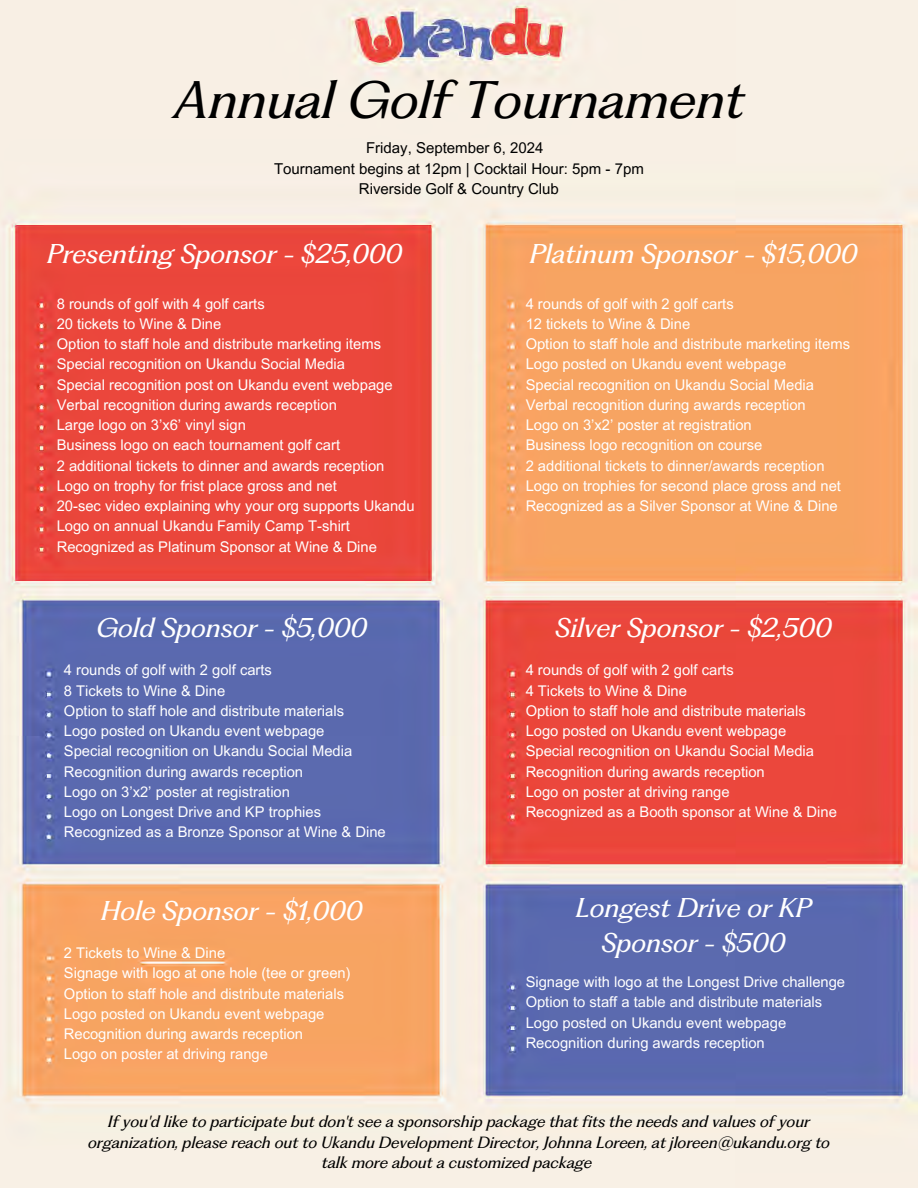
<style>
.page{position:relative;width:918px;height:1188px;background:#fff}
.page>*{position:absolute;margin:0;border:0;box-sizing:border-box;transform-origin:0 0}
.t1{font:italic 48.75px "PP Fragment Glare";color:#000}
.t2{font:italic 25.05px/34.8px "PP Fragment Glare";color:#fff;text-align:center}
.t3{font:italic 15px/20.2px "PP Fragment Glare";color:#000;text-align:center}
.t4{font:15px "Arial MT Pro";color:#000}
.t5{font:14.7px "Arial MT Pro";color:#fff}
</style>
<div class="page">
<img style="left:0;top:0;width:918px;height:1188px">
<p class="t1" style="left:174px;top:69px;width:572px">Annual Golf Tournament</p>
<p class="t4" style="left:366px;top:142px;width:179px">Friday, September 6, 2024</p>
<h1 class="t4" style="left:274px;top:163px;width:371px">Tournament begins at 12pm | Cocktail Hour: 5pm - 7pm</h1>
<p class="t4" style="left:359px;top:183px;width:202px">Riverside Golf &amp; Country Club</p>
<p class="t2" style="left:47px;top:236px;width:357px">Presenting Sponsor - $25,000</p>
<h2 class="t5" style="left:57px;top:298px;width:210px">8 rounds of golf with 4 golf carts</h2>
<p class="t5" style="left:57px;top:318px;width:166px">20 tickets to Wine &amp; Dine</p>
<p class="t5" style="left:57px;top:338px;width:326px">Option to staff hole and distribute marketing items</p>
<p class="t5" style="left:57px;top:359px;width:290px">Special recognition on Ukandu Social Media</p>
<p class="t5" style="left:57px;top:379px;width:337px">Special recognition post on Ukandu event webpage</p>
<p class="t5" style="left:57px;top:399px;width:282px">Verbal recognition during awards reception</p>
<p class="t5" style="left:57px;top:419px;width:191px">Large logo on 3’x6’ vinyl sign</p>
<p class="t5" style="left:57px;top:440px;width:285px">Business logo on each tournament golf cart</p>
<p class="t5" style="left:57px;top:460px;width:329px">2 additional tickets to dinner and awards reception</p>
<p class="t5" style="left:57px;top:480px;width:282px">Logo on trophy for frist place gross and net</p>
<p class="t5" style="left:57px;top:500px;width:359px">20-sec video explaining why your org supports Ukandu</p>
<p class="t5" style="left:57px;top:521px;width:295px">Logo on annual Ukandu Family Camp T-shirt</p>
<p class="t5" style="left:57px;top:541px;width:322px">Recognized as Platinum Sponsor at Wine &amp; Dine</p>
<p class="t2" style="left:96px;top:610px;width:272px">Gold Sponsor - $5,000</p>
<h2 class="t5" style="left:64px;top:665px;width:210px">4 rounds of golf with 2 golf carts</h2>
<p class="t5" style="left:64px;top:685px;width:163px">8 Tickets to Wine &amp; Dine</p>
<p class="t5" style="left:64px;top:705px;width:282px">Option to staff hole and distribute materials</p>
<p class="t5" style="left:64px;top:725px;width:262px">Logo posted on Ukandu event webpage</p>
<p class="t5" style="left:64px;top:746px;width:290px">Special recognition on Ukandu Social Media</p>
<p class="t5" style="left:64px;top:766px;width:241px">Recognition during awards reception</p>
<p class="t5" style="left:64px;top:786px;width:228px">Logo on 3’x2’ poster at registration</p>
<p class="t5" style="left:64px;top:806px;width:259px">Logo on Longest Drive and KP trophies</p>
<p class="t5" style="left:64px;top:827px;width:323px">Recognized as a Bronze Sponsor at Wine &amp; Dine</p>
<p class="t2" style="left:101px;top:893px;width:263px">Hole Sponsor - $1,000</p>
<h2 class="t5" style="left:64px;top:947px;width:163px">2 Tickets to Wine &amp; Dine</h2>
<p class="t5" style="left:64px;top:968px;width:288px">Signage with logo at one hole (tee or green)</p>
<p class="t5" style="left:64px;top:988px;width:282px">Option to staff hole and distribute materials</p>
<p class="t5" style="left:64px;top:1008px;width:262px">Logo posted on Ukandu event webpage</p>
<p class="t5" style="left:64px;top:1028px;width:241px">Recognition during awards reception</p>
<p class="t5" style="left:64px;top:1049px;width:205px">Logo on poster at driving range</p>
<p class="t2" style="left:530px;top:236px;width:329px">Platinum Sponsor - $15,000</p>
<h2 class="t5" style="left:526px;top:298px;width:210px">4 rounds of golf with 2 golf carts</h2>
<p class="t5" style="left:526px;top:318px;width:166px">12 tickets to Wine &amp; Dine</p>
<p class="t5" style="left:526px;top:338px;width:326px">Option to staff hole and distribute marketing items</p>
<p class="t5" style="left:526px;top:359px;width:262px">Logo posted on Ukandu event webpage</p>
<p class="t5" style="left:526px;top:379px;width:290px">Special recognition on Ukandu Social Media</p>
<p class="t5" style="left:526px;top:399px;width:282px">Verbal recognition during awards reception</p>
<p class="t5" style="left:526px;top:419px;width:228px">Logo on 3’x2’ poster at registration</p>
<p class="t5" style="left:526px;top:440px;width:238px">Business logo recognition on course</p>
<p class="t5" style="left:526px;top:460px;width:300px">2 additional tickets to dinner/awards reception</p>
<p class="t5" style="left:526px;top:480px;width:317px">Logo on trophies for second place gross and net</p>
<p class="t5" style="left:526px;top:500px;width:314px">Recognized as a Silver Sponsor at Wine &amp; Dine</p>
<p class="t2" style="left:555px;top:610px;width:278px">Silver Sponsor - $2,500</p>
<h2 class="t5" style="left:526px;top:665px;width:210px">4 rounds of golf with 2 golf carts</h2>
<p class="t5" style="left:526px;top:685px;width:163px">4 Tickets to Wine &amp; Dine</p>
<p class="t5" style="left:526px;top:705px;width:282px">Option to staff hole and distribute materials</p>
<p class="t5" style="left:526px;top:725px;width:262px">Logo posted on Ukandu event webpage</p>
<p class="t5" style="left:526px;top:746px;width:290px">Special recognition on Ukandu Social Media</p>
<p class="t5" style="left:526px;top:766px;width:241px">Recognition during awards reception</p>
<p class="t5" style="left:526px;top:786px;width:205px">Logo on poster at driving range</p>
<p class="t5" style="left:526px;top:806px;width:313px">Recognized as a Booth sponsor at Wine &amp; Dine</p>
<p class="t2" style="left:576px;top:890px;width:237px">Longest Drive or KP<br>Sponsor - $500</p>
<h2 class="t5" style="left:526px;top:977px;width:321px">Signage with logo at the Longest Drive challenge</h2>
<p class="t5" style="left:526px;top:997px;width:298px">Option to staff a table and distribute materials</p>
<p class="t5" style="left:526px;top:1017px;width:262px">Logo posted on Ukandu event webpage</p>
<p class="t5" style="left:526px;top:1037px;width:241px">Recognition during awards reception</p>
<p class="t3" style="left:88px;top:1112px;width:743px">If you'd like to participate but don't see a sponsorship package that fits the needs and values of your organization, please reach out to Ukandu Development Director, Johnna Loreen, at jloreen@ukandu.org to talk more about a customized package</p>
</div>
